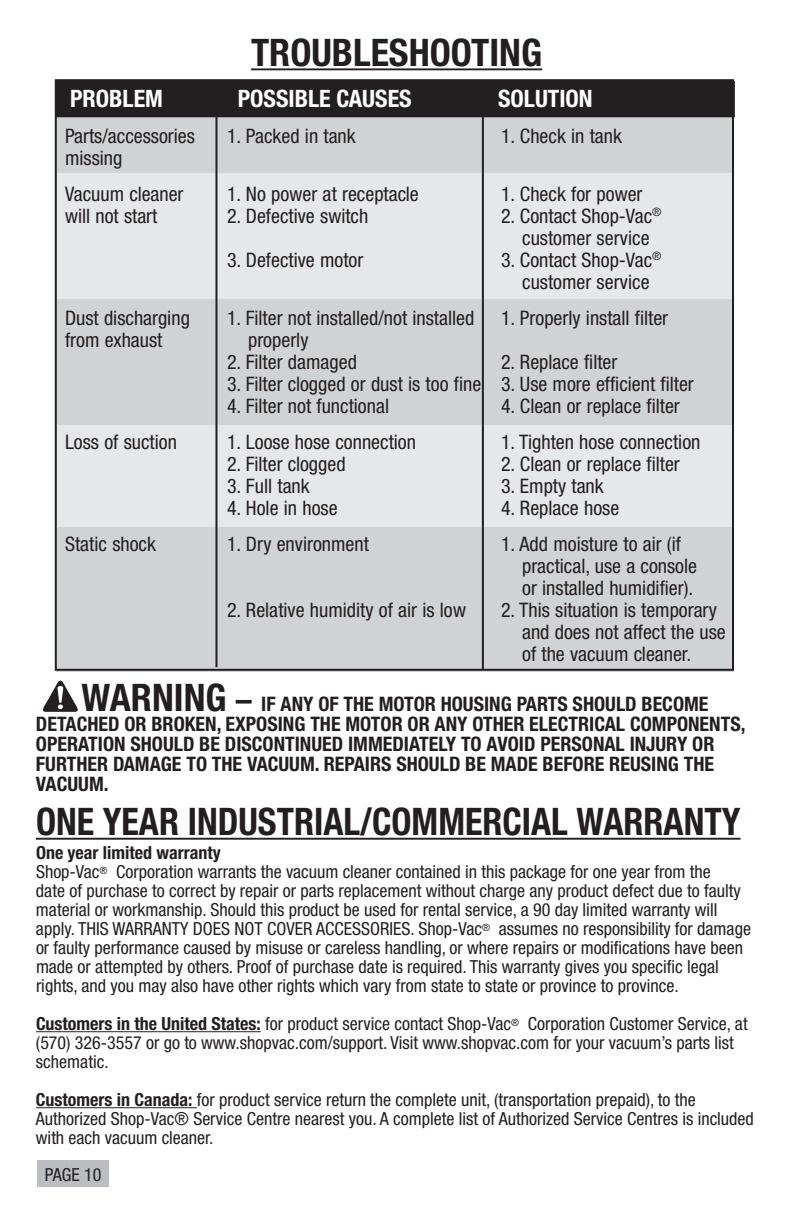
<style>
.page{position:relative;width:792px;height:1224px;background:#fff}
.page>*{position:absolute;margin:0;border:0;box-sizing:border-box;transform-origin:0 0}
.t1{font:700 condensed 38px "Helvetica Neue";color:#231f20;scale:.95 1}
.t2{font:700 condensed 38px "Helvetica Neue";color:#231f20}
.t3{font:700 condensed 24px "Helvetica Neue";color:#fff}
.t4{font:condensed 20px/22px "Helvetica Neue";color:#231f20}
.t5{font:700 condensed 20px/20px "Helvetica Neue";color:#231f20}
.t6{font:condensed 18px/19px "Helvetica Neue";color:#231f20}
.s1{font-size:38px}
.s2{font-size:32px}
.s3{font-weight:700}
</style>
<div class="page">
<hr style="left:36px;top:838px;width:705px;height:2px;background:#231f20">
<hr style="left:36px;top:1031px;width:225px;height:1px;background:#231f20">
<hr style="left:36px;top:1107px;width:161px;height:1px;background:#231f20">
<div style="left:37px;top:1160px;width:71px;height:27px;background:#bcbdc0"></div>
<svg style="left:43px;top:681px;width:35px;height:31px"></svg>
<div style="left:56px;top:525px;width:677px;height:147px;background:#d1d2d4"></div>
<div style="left:56px;top:424px;width:677px;height:103px;background:#e6e7e9"></div>
<div style="left:56px;top:298px;width:677px;height:126px;background:#d1d2d4"></div>
<div style="left:57px;top:173px;width:677px;height:125px;background:#e6e7e9"></div>
<div style="left:57px;top:117px;width:677px;height:56px;background:#d1d2d4"></div>
<div style="left:57px;top:82px;width:677px;height:34px;background:#231f20"></div>
<div style="left:56px;top:81px;width:679px;height:36px;border:2px solid #231f20"></div>
<hr style="left:215px;top:117px;width:2px;height:550px;background:#231f20">
<hr style="left:482px;top:117px;width:2px;height:553px;background:#231f20">
<hr style="left:251px;top:68px;width:291px;height:2px;background:#231f20">
<h1 class="t2" style="left:251px;top:29px;width:293px">TROUBLESHOOTING</h1>
<h2 class="t3" style="left:70px;top:84px;width:94px">PROBLEM</h2>
<h2 class="t3" style="left:238px;top:84px;width:175px">POSSIBLE CAUSES</h2>
<h2 class="t3" style="left:498px;top:84px;width:96px">SOLUTION</h2>
<p class="t4" style="left:65px;top:125px;width:131px">Parts/accessories</p>
<p class="t4" style="left:227px;top:125px;width:130px">1. Packed in tank</p>
<p class="t4" style="left:501px;top:125px;width:122px">1. Check in tank</p>
<p class="t4" style="left:65px;top:140px;width:120px;line-height:36px">missing<br>Vacuum cleaner</p>
<p class="t4" style="left:227px;top:183px;width:193px">1. No power at receptacle</p>
<p class="t4" style="left:501px;top:183px;width:143px">1. Check for power</p>
<p class="t4" style="left:65px;top:205px;width:94px">will not start</p>
<p class="t4" style="left:227px;top:205px;width:143px">2. Defective switch</p>
<p class="t4" style="left:501px;top:205px;width:162px;text-align:center">2. Contact Shop-Vac<sup>® </sup>customer service</p>
<p class="t4" style="left:227px;top:249px;width:138px">3. Defective motor</p>
<p class="t4" style="left:501px;top:249px;width:162px;text-align:center">3. Contact Shop-Vac<sup>® </sup>customer service</p>
<p class="t4" style="left:65px;top:307px;width:126px">Dust discharging</p>
<p class="t4" style="left:227px;top:307px;width:249px">1. Filter not installed/not installed</p>
<p class="t4" style="left:501px;top:307px;width:169px">1. Properly install filter</p>
<p class="t4" style="left:65px;top:329px;width:99px">from exhaust</p>
<p class="t4" style="left:248px;top:329px;width:62px">properly</p>
<p class="t4" style="left:227px;top:351px;width:131px">2. Filter damaged</p>
<p class="t4" style="left:501px;top:351px;width:118px">2. Replace filter</p>
<p class="t4" style="left:227px;top:373px;width:468px">3. Filter clogged or dust is too fine 3. Use more efficient filter</p>
<p class="t4" style="left:227px;top:395px;width:164px">4. Filter not functional</p>
<p class="t4" style="left:501px;top:395px;width:180px">4. Clean or replace filter</p>
<p class="t4" style="left:65px;top:431px;width:113px">Loss of suction</p>
<p class="t4" style="left:227px;top:431px;width:191px">1. Loose hose connection</p>
<p class="t4" style="left:501px;top:431px;width:201px">1. Tighten hose connection</p>
<p class="t4" style="left:227px;top:453px;width:120px">2. Filter clogged</p>
<p class="t4" style="left:501px;top:453px;width:180px">2. Clean or replace filter</p>
<p class="t4" style="left:227px;top:475px;width:84px">3. Full tank</p>
<p class="t4" style="left:501px;top:475px;width:104px">3. Empty tank</p>
<p class="t4" style="left:227px;top:497px;width:112px">4. Hole in hose</p>
<p class="t4" style="left:501px;top:497px;width:120px">4. Replace hose</p>
<p class="t4" style="left:65px;top:533px;width:93px">Static shock</p>
<p class="t4" style="left:227px;top:533px;width:143px">1. Dry environment</p>
<p class="t4" style="left:522px;top:533px;width:177px;text-indent:-21px">1. Add moisture to air (if practical, use a console or installed humidifier).</p>
<p class="t4" style="left:227px;top:599px;width:240px">2. Relative humidity of air is low</p>
<p class="t4" style="left:522px;top:599px;width:205px;text-indent:-21px">2. This situation is temporary and does not affect the use of the vacuum cleaner.</p>
<p class="t5" style="left:36px;top:693px;width:711px;text-indent:46px"><span class="s1">WARNING</span> <span class="s2">–</span> IF ANY OF THE MOTOR HOUSING PARTS SHOULD BECOME DETACHED OR BROKEN, EXPOSING THE MOTOR OR ANY OTHER ELECTRICAL COMPONENTS, OPERATION SHOULD BE DISCONTINUED IMMEDIATELY TO AVOID PERSONAL INJURY OR FURTHER DAMAGE TO THE VACUUM. REPAIRS SHOULD BE MADE BEFORE REUSING THE VACUUM.</p>
<h1 class="t1" style="left:36px;top:798px;width:743px">ONE YEAR INDUSTRIAL/COMMERCIAL WARRANTY</h1>
<p class="t6" style="left:36px;top:843px;width:717px"><span class="s3">One year limited warranty<br></span>Shop-Vac<sup>®</sup> Corporation warrants the vacuum cleaner contained in this package for one year from the<br>date of purchase to correct by repair or parts replacement without charge any product defect due to faulty material or workmanship. Should this product be used for rental service, a 90 day limited warranty will apply. THIS WARRANTY DOES NOT COVER ACCESSORIES. Shop-Vac<sup>®</sup> assumes no responsibility for damage or faulty performance caused by misuse or careless handling, or where repairs or modifications have been made or attempted by others. Proof of purchase date is required. This warranty gives you specific legal rights, and you may also have other rights which vary from state to state or province to province.</p>
<p class="t6" style="left:36px;top:1014px;width:713px"><span class="s3">Customers in the United States:</span> for product service contact Shop-Vac<sup>®</sup> Corporation Customer Service, at (570) 326-3557 or go to www.shopvac.com/support. Visit www.shopvac.com for your vacuum’s parts list schematic.</p>
<p class="t6" style="left:36px;top:1090px;width:719px"><span class="s3">Customers in Canada:</span> for product service return the complete unit, (transportation prepaid), to the<br>Authorized Shop-Vac® Service Centre nearest you. A complete list of Authorized Service Centres is included with each vacuum cleaner.</p>
<p class="t6" style="left:45px;top:1165px;width:58px">PAGE 10</p>
</div>
